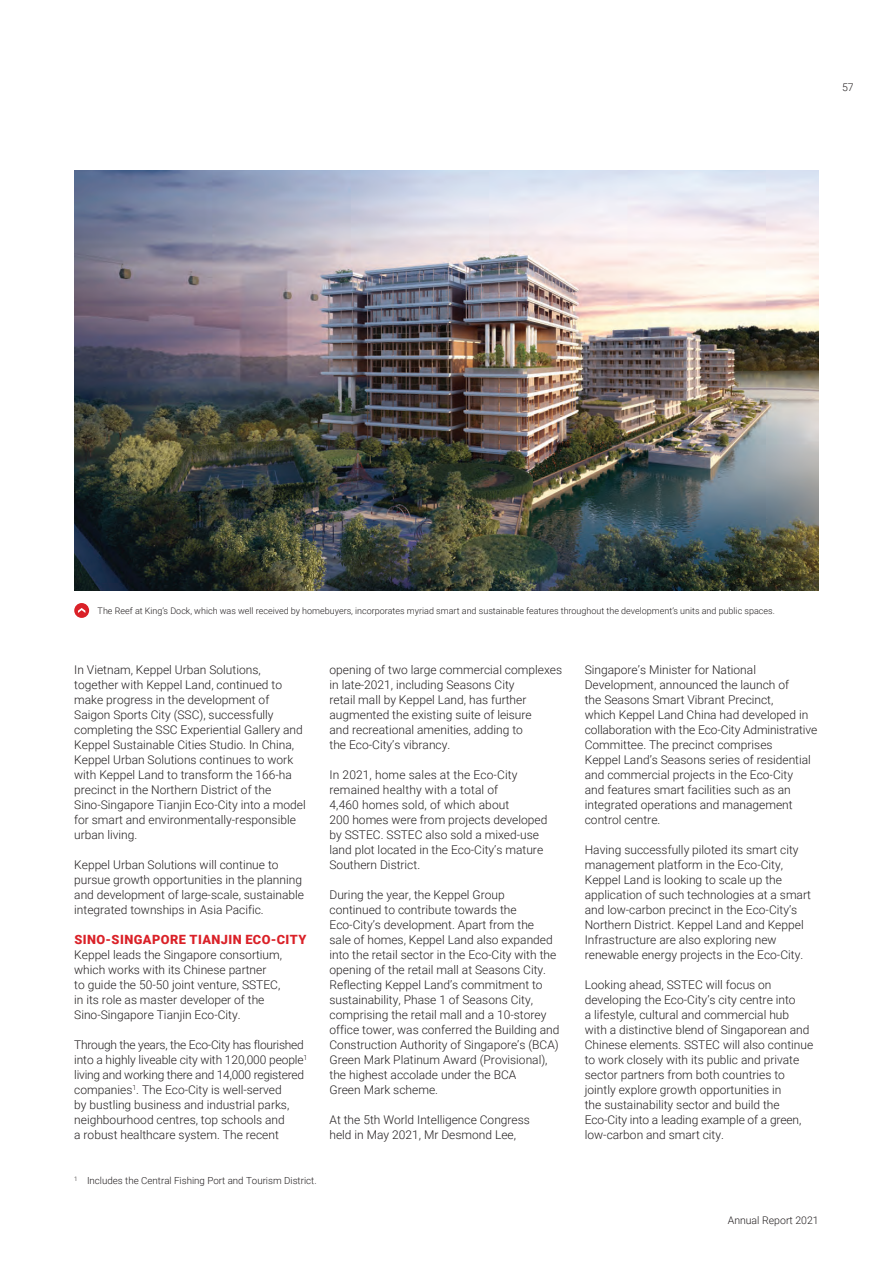
<style>
.page{position:relative;width:893px;height:1263px;background:#fff}
.page>*{position:absolute;margin:0;border:0;box-sizing:border-box;transform-origin:0 0}
.t1{font:900 12.75px "Roboto";letter-spacing:.035em;color:#da2128}
.t2{font:300 12px/15px "Roboto";color:#231f20}
.t3{font:300 10.5px "Roboto";color:#231f20}
.t4{font:300 9.75px "Roboto";color:#231f20}
.t5{font:300 9px "Roboto";color:#231f20}
</style>
<div class="page">
<img style="left:74px;top:170px;width:744px;height:420px">
<div style="left:74px;top:603px;width:15px;height:15px;background:#da2128;border-radius:50%"></div>
<svg style="left:78px;top:608px;width:7px;height:5px"></svg>
<p class="t3" style="left:842px;top:81px;width:13px">57</p>
<p class="t5" style="left:98px;top:606px;width:678px">The Reef at King’s Dock, which was well received by homebuyers, incorporates myriad smart and sustainable features throughout the development’s units and public spaces.</p>
<p class="t2" style="left:74px;top:663px;width:233px">In Vietnam, Keppel Urban Solutions, together with Keppel Land, continued to make progress in the development of Saigon Sports City (SSC), successfully completing the SSC Experiential Gallery and Keppel Sustainable Cities Studio. In China, Keppel Urban Solutions continues to work with Keppel Land to transform the 166-ha precinct in the Northern District of the Sino-Singapore Tianjin Eco-City into a model for smart and environmentally-responsible urban living.</p>
<p class="t2" style="left:74px;top:858px;width:231px">Keppel Urban Solutions will continue to pursue growth opportunities in the planning and development of large-scale, sustainable integrated townships in Asia Pacific.</p>
<p class="t1" style="left:74px;top:932px;width:233px">SINO-SINGAPORE TIANJIN ECO-CITY</p>
<p class="t2" style="left:74px;top:948px;width:209px">Keppel leads the Singapore consortium, which works with its Chinese partner<br>to guide the 50-50 joint venture, SSTEC, in its role as master developer of the Sino-Singapore Tianjin Eco-City.</p>
<p class="t2" style="left:74px;top:1038px;width:235px">Through the years, the Eco-City has flourished into a highly liveable city with 120,000 people<sup>1 </sup>living and working there and 14,000 registered companies<sup>1</sup>. The Eco-City is well-served<br>by bustling business and industrial parks, neighbourhood centres, top schools and<br>a robust healthcare system. The recent</p>
<p class="t2" style="left:329px;top:663px;width:234px">opening of two large commercial complexes in late-2021, including Seasons City<br>retail mall by Keppel Land, has further augmented the existing suite of leisure<br>and recreational amenities, adding to<br>the Eco-City’s vibrancy.</p>
<p class="t2" style="left:329px;top:768px;width:219px">In 2021, home sales at the Eco-City remained healthy with a total of<br>4,460 homes sold, of which about<br>200 homes were from projects developed by SSTEC. SSTEC also sold a mixed-use land plot located in the Eco-City’s mature Southern District.</p>
<p class="t2" style="left:329px;top:888px;width:231px">During the year, the Keppel Group continued to contribute towards the Eco-City’s development. Apart from the<br>sale of homes, Keppel Land also expanded into the retail sector in the Eco-City with the opening of the retail mall at Seasons City.<br>Reflecting Keppel Land’s commitment to sustainability, Phase 1 of Seasons City, comprising the retail mall and a 10-storey office tower, was conferred the Building and Construction Authority of Singapore’s (BCA)<br>Green Mark Platinum Award (Provisional), the highest accolade under the BCA<br>Green Mark scheme.</p>
<p class="t2" style="left:329px;top:1113px;width:202px">At the 5th World Intelligence Congress held in May 2021, Mr Desmond Lee,</p>
<p class="t4" style="left:74px;top:1175px;width:244px"><sup>1</sup> Includes the Central Fishing Port and Tourism District.</p>
<p class="t2" style="left:584px;top:663px;width:234px">Singapore’s Minister for National Development, announced the launch of<br>the Seasons Smart Vibrant Precinct,<br>which Keppel Land China had developed in collaboration with the Eco-City Administrative Committee. The precinct comprises<br>Keppel Land’s Seasons series of residential and commercial projects in the Eco-City<br>and features smart facilities such as an integrated operations and management control centre.</p>
<p class="t2" style="left:584px;top:843px;width:228px">Having successfully piloted its smart city management platform in the Eco-City, Keppel Land is looking to scale up the application of such technologies at a smart and low-carbon precinct in the Eco-City’s Northern District. Keppel Land and Keppel Infrastructure are also exploring new renewable energy projects in the Eco-City.</p>
<p class="t2" style="left:584px;top:978px;width:230px">Looking ahead, SSTEC will focus on developing the Eco-City’s city centre into<br>a lifestyle, cultural and commercial hub with a distinctive blend of Singaporean and Chinese elements. SSTEC will also continue to work closely with its public and private sector partners from both countries to jointly explore growth opportunities in<br>the sustainability sector and build the Eco-City into a leading example of a green, low-carbon and smart city.</p>
<p class="t3" style="left:727px;top:1214px;width:92px">Annual Report 2021</p>
</div>
